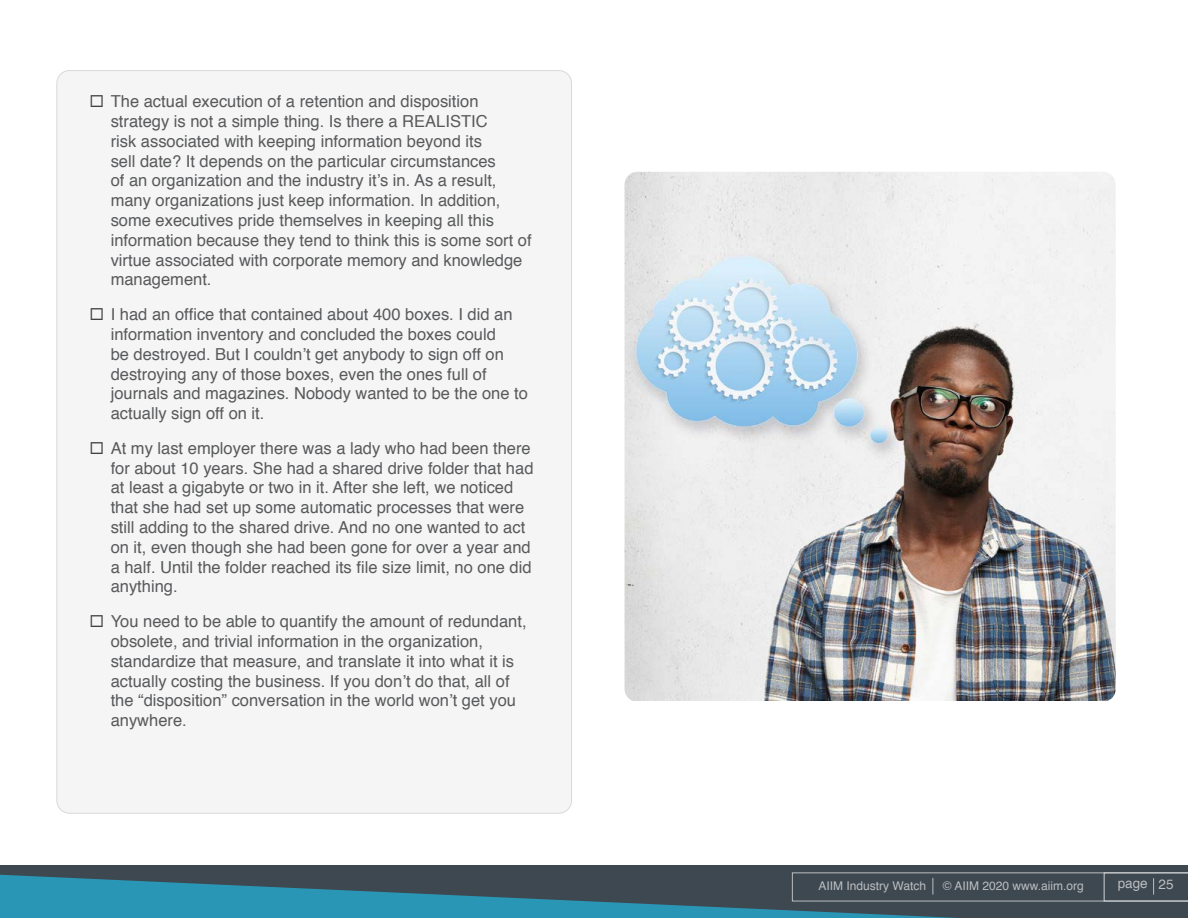
<style>
.page{position:relative;width:1188px;height:918px;background:#fff}
.page>*{position:absolute;margin:0;border:0;box-sizing:border-box;transform-origin:0 0}
.t1{font:16.5px/19.8px "Helvetica";color:#58595b}
.t2{font:13.5px "Helvetica";color:#bcbec0}
.t3{font:12px "Helvetica";color:#bcbec0}
.s1{color:#414042}
</style>
<div class="page">
<div style="left:0;top:865px;width:1188px;height:53px;background:#3d4851"></div>
<svg style="left:0;top:874px;width:1188px;height:44px"></svg>
<svg style="left:792px;top:872px;width:396px;height:29px"></svg>
<div style="left:57px;top:71px;width:515px;height:742px;background:#f5f5f5;border-radius:13px"></div>
<img style="left:625px;top:172px;width:491px;height:529px">
<p class="t1" style="left:111px;top:92px;width:422px;text-indent:-21px"><span class="s1">◻</span> The actual execution of a retention and disposition strategy is not a simple thing. Is there a REALISTIC<br>risk associated with keeping information beyond its<br>sell date? It depends on the particular circumstances<br>of an organization and the industry it’s in. As a result, many organizations just keep information. In addition, some executives pride themselves in keeping all this information because they tend to think this is some sort of virtue associated with corporate memory and knowledge management.</p>
<p class="t1" style="left:111px;top:305px;width:419px;text-indent:-21px"><span class="s1">◻</span> I had an office that contained about 400 boxes. I did an information inventory and concluded the boxes could<br>be destroyed. But I couldn’t get anybody to sign off on destroying any of those boxes, even the ones full of journals and magazines. Nobody wanted to be the one to actually sign off on it.</p>
<p class="t1" style="left:111px;top:439px;width:424px;text-indent:-21px"><span class="s1">◻</span> At my last employer there was a lady who had been there for about 10 years. She had a shared drive folder that had at least a gigabyte or two in it. After she left, we noticed that she had set up some automatic processes that were still adding to the shared drive. And no one wanted to act on it, even though she had been gone for over a year and a half. Until the folder reached its file size limit, no one did anything.</p>
<p class="t1" style="left:111px;top:612px;width:417px;text-indent:-21px"><span class="s1">◻</span> You need to be able to quantify the amount of redundant, obsolete, and trivial information in the organization, standardize that measure, and translate it into what it is actually costing the business. If you don’t do that, all of the “disposition” conversation in the world won’t get you anywhere.</p>
<p class="t3" style="left:819px;top:876px;width:109px">AIIM Industry Watch</p>
<p class="t3" style="left:943px;top:876px;width:142px">© AIIM 2020 www.aiim.org</p>
<p class="t2" style="left:1118px;top:873px;width:57px">page 25</p>
</div>
